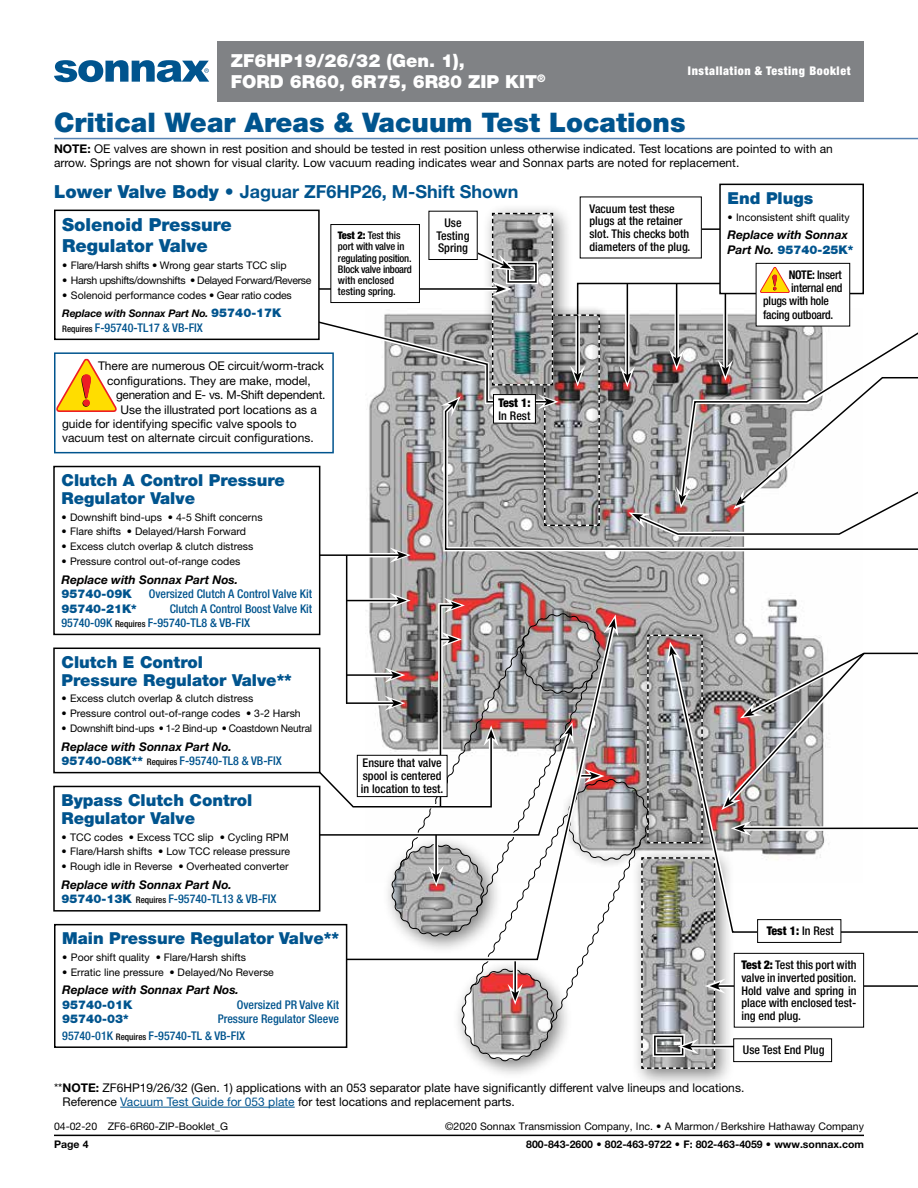
<style>
.page{position:relative;width:918px;height:1188px;background:#fff}
.page>*{position:absolute;margin:0;border:0;box-sizing:border-box;transform-origin:0 0}
.t1{font:900 27px "Helvetica Neue LT Std";color:#00548e}
.t2{font:900 18px/21.6px "Helvetica Neue LT Std";color:#fff}
.t3{font:700 18px "Helvetica Neue LT Std";color:#00548e}
.t4{font:900 18px/21.6px "Helvetica Neue LT Std";color:#00548e}
.t5{font:900 16.5px/18px "Helvetica Neue LT Std";color:#00548e}
.t6{font:12px/14.4px "Helvetica Neue LT Std";color:#000}
.t7{font:500 condensed 12px/12.8px "Helvetica Neue LT Std";color:#000}
.t8{font:italic 700 12px/14.4px "Helvetica Neue LT Std";color:#000}
.t9{font:500 condensed 12px/14.4px "Helvetica Neue LT Std";color:#00548e}
.t10{font:500 condensed 12px "Helvetica Neue LT Std";letter-spacing:-.02em;color:#000}
.t11{font:900 12px "Helvetica Neue LT Std";color:#00548e}
.t12{font:12px "Helvetica Neue LT Std";letter-spacing:-.02em;color:#000}
.t13{font:900 condensed 12px "Helvetica Neue LT Std";letter-spacing:.05em;color:#fff}
.t14{font:900 condensed 12px "Helvetica Neue LT Std";color:#000}
.t15{font:10.5px/18.8px "Helvetica Neue LT Std";color:#000}
.t16{font:500 condensed 10.5px/11.2px "Helvetica Neue LT Std";letter-spacing:-.02em;color:#000}
.t17{font:700 10.5px "Helvetica Neue LT Std";color:#000}
.t18{font:10.5px "Helvetica Neue LT Std";letter-spacing:-.03em;color:#000}
.t19{font:10.5px "Helvetica Neue LT Std";letter-spacing:-.02em;color:#000;scale:.96 1}
.t20{font:10.5px "Helvetica Neue LT Std";letter-spacing:-.02em;color:#000}
.s1{font-weight:700}
.s2{font-weight:900}
.s3{font-weight:900;font-style:normal;color:#00548e}
.s4{font-weight:700;font-style:italic}
.s5{font-weight:900;font-size:12px;color:#00548e}
.s6{font-size:9px;color:#000}
.s7{font-weight:500;font-style:normal;font-stretch:condensed;font-size:9px}
.s8{font-weight:500;font-style:normal;font-stretch:condensed;color:#00548e}
.s9{font-weight:500}
.s10{color:#00548e}
</style>
<div class="page">
<hr style="left:54px;top:138px;width:864px;height:1px;background:#5783b3">
<img style="left:369px;top:539px;width:376px;height:54px">
<div style="left:481px;top:202px;width:92px;height:203px;background:#000;opacity:.5"></div>
<hr style="left:347px;top:553px;width:51px;height:4px;background:#fff">
<hr style="left:299px;top:554px;width:100px;height:2px;background:#000">
<svg style="left:390px;top:548px;width:21px;height:15px"></svg>
<hr style="left:346px;top:555px;width:1px;height:149px;background:#000">
<div style="left:631px;top:847px;width:104px;height:242px;background:#000;opacity:.5"></div>
<div style="left:54px;top:467px;width:266px;height:167px;background:#fff"></div>
<div style="left:53px;top:466px;width:267px;height:169px;border:2px solid #000"></div>
<div style="left:452px;top:959px;width:121px;height:121px;background:#000;opacity:.5"></div>
<hr style="left:120px;top:1107px;width:175px;height:1px;background:#00548e">
<div style="left:54px;top:352px;width:280px;height:101px;border:2px solid #00548e"></div>
<svg style="left:56px;top:359px;width:61px;height:53px"></svg>
<svg style="left:444px;top:539px;width:474px;height:12px"></svg>
<div style="left:54px;top:924px;width:293px;height:124px;border:2px solid #000"></div>
<div style="left:53px;top:786px;width:267px;height:126px;border:2px solid #000"></div>
<svg style="left:305px;top:593px;width:613px;height:477px"></svg>
<div style="left:357px;top:755px;width:90px;height:42px;background:#fff"></div>
<div style="left:357px;top:755px;width:90px;height:42px;border:1px solid #000"></div>
<div style="left:54px;top:648px;width:266px;height:125px;background:#fff"></div>
<div style="left:53px;top:648px;width:267px;height:125px;border:2px solid #000"></div>
<div style="left:54px;top:210px;width:266px;height:130px;border:2px solid #000"></div>
<div style="left:719px;top:184px;width:145px;height:110px;border:2px solid #000"></div>
<svg style="left:301px;top:212px;width:617px;height:327px"></svg>
<hr style="left:54px;top:1135px;width:810px;height:1px;background:#000">
<svg style="left:54px;top:60px;width:155px;height:22px"></svg>
<div style="left:217px;top:41px;width:647px;height:61px;background:#808285"></div>
<h2 class="t2" style="left:231px;top:50px;width:316px">ZF6HP19/26/32 (Gen. 1),<br>FORD 6R60, 6R75, 6R80 ZIP KIT<sup>®</sup></h2>
<p class="t13" style="left:688px;top:63px;width:164px">Installation &amp; Testing Booklet</p>
<h1 class="t1" style="left:54px;top:106px;width:633px">Critical Wear Areas &amp; Vacuum Test Locations</h1>
<p class="t6" style="left:54px;top:141px;width:780px"><span class="s1">NOTE:</span> OE valves are shown in rest position and should be tested in rest position unless otherwise indicated. Test locations are pointed to with an arrow. Springs are not shown for visual clarity. Low vacuum reading indicates wear and Sonnax parts are noted for replacement.</p>
<h2 class="t3" style="left:54px;top:180px;width:466px"><span class="s2">Lower Valve Body •</span> Jaguar ZF6HP26, M-Shift Shown</h2>
<p class="t16" style="left:338px;top:230px;width:75px"><span class="s2">Test 2:</span> Test this port with valve in regulating position.<br>Block valve inboard with enclosed testing spring.</p>
<h3 class="t5" style="left:728px;top:189px;width:87px">End Plugs</h3>
<p class="t15" style="left:728px;top:207px;width:124px">• Inconsistent shift quality</p>
<p class="t8" style="left:728px;top:228px;width:127px">Replace with Sonnax<br>Part No. <span class="s3">95740-25K*</span></p>
<p class="t7" style="left:589px;top:202px;width:103px">Vacuum test these plugs at the retainer slot. This checks both diameters of the plug.</p>
<h2 class="t4" style="left:62px;top:213px;width:171px">Solenoid Pressure<br>Regulator Valve</h2>
<p class="t20" style="left:62px;top:259px;width:226px">• Flare/Harsh shifts • Wrong gear starts TCC slip</p>
<p class="t18" style="left:62px;top:274px;width:251px">• Harsh upshifts/downshifts • Delayed Forward/Reverse</p>
<p class="t15" style="left:62px;top:285px;width:231px">• Solenoid performance codes • Gear ratio codes<br><span class="s4">Replace with Sonnax Part No.</span> <span class="s5">95740-17K</span></p>
<p class="t9" style="left:62px;top:320px;width:142px"><span class="s6">Requires</span> F-95740-TL17 &amp; VB-FIX</p>
<p class="t7" style="left:437px;top:216px;width:34px;text-align:center">Use<br>Testing<br>Spring</p>
<p class="t7" style="left:789px;top:268px;width:55px"><span class="s1">NOTE:</span> Insert</p>
<p class="t10" style="left:791px;top:280px;width:53px">internal end</p>
<p class="t10" style="left:763px;top:293px;width:67px">plugs with hole</p>
<p class="t10" style="left:763px;top:308px;width:72px">facing outboard.</p>
<p class="t6" style="left:98px;top:359px;width:227px;text-align:center">There are numerous OE circuit/worm-track configurations. They are make, model,</p>
<p class="t12" style="left:116px;top:388px;width:211px">generation and E- vs. M-Shift dependent.</p>
<p class="t6" style="left:121px;top:402px;width:198px">Use the illustrated port locations as a</p>
<p class="t6" style="left:62px;top:416px;width:236px">guide for identifying specific valve spools to</p>
<p class="t6" style="left:62px;top:431px;width:253px">vacuum test on alternate circuit configurations.</p>
<h3 class="t5" style="left:62px;top:471px;width:225px">Clutch A Control Pressure<br>Regulator Valve</h3>
<p class="t15" style="left:62px;top:507px;width:203px">• Downshift bind-ups • 4-5 Shift concerns</p>
<p class="t15" style="left:62px;top:522px;width:186px">• Flare shifts • Delayed/Harsh Forward</p>
<p class="t15" style="left:62px;top:537px;width:193px">• Excess clutch overlap &amp; clutch distress</p>
<p class="t15" style="left:62px;top:552px;width:180px">• Pressure control out-of-range codes</p>
<p class="t8" style="left:62px;top:572px;width:178px">Replace with Sonnax Part Nos.</p>
<p class="t11" style="left:62px;top:587px;width:72px">95740-09K</p>
<p class="t9" style="left:149px;top:587px;width:165px">Oversized Clutch A Control Valve Kit</p>
<p class="t11" style="left:62px;top:601px;width:77px">95740-21K*</p>
<p class="t9" style="left:62px;top:601px;width:252px;text-indent:108px">Clutch A Control Boost Valve Kit<br>95740-09K <span class="s6">Requires</span> F-95740-TL8 &amp; VB-FIX</p>
<h3 class="t5" style="left:62px;top:653px;width:232px">Clutch E Control<br>Pressure Regulator Valve**</h3>
<p class="t15" style="left:62px;top:689px;width:193px">• Excess clutch overlap &amp; clutch distress</p>
<p class="t15" style="left:62px;top:704px;width:241px">• Pressure control out-of-range codes • 3-2 Harsh</p>
<p class="t19" style="left:62px;top:722px;width:263px">• Downshift bind-ups • 1-2 Bind-up • Coastdown Neutral</p>
<p class="t8" style="left:62px;top:739px;width:222px">Replace with Sonnax Part No.<br><span class="s3">95740-08K**</span> <span class="s7">Requires</span> <span class="s8">F-95740-TL8 &amp; VB-FIX</span></p>
<h3 class="t5" style="left:62px;top:791px;width:192px">Bypass Clutch Control<br>Regulator Valve</h3>
<p class="t15" style="left:62px;top:827px;width:229px">• TCC codes • Excess TCC slip • Cycling RPM</p>
<p class="t15" style="left:62px;top:842px;width:230px">• Flare/Harsh shifts • Low TCC release pressure</p>
<p class="t15" style="left:62px;top:857px;width:229px">• Rough idle in Reverse • Overheated converter</p>
<p class="t8" style="left:62px;top:877px;width:217px">Replace with Sonnax Part No.<br><span class="s3">95740-13K</span> <span class="s7">Requires</span> <span class="s8">F-95740-TL13 &amp; VB-FIX</span></p>
<h3 class="t5" style="left:62px;top:929px;width:278px">Main Pressure Regulator Valve**</h3>
<p class="t15" style="left:62px;top:948px;width:185px">• Poor shift quality • Flare/Harsh shifts</p>
<p class="t15" style="left:62px;top:962px;width:213px">• Erratic line pressure • Delayed/No Reverse</p>
<p class="t8" style="left:62px;top:983px;width:178px">Replace with Sonnax Part Nos.</p>
<p class="t11" style="left:62px;top:997px;width:72px">95740-01K</p>
<p class="t9" style="left:237px;top:997px;width:104px">Oversized PR Valve Kit</p>
<p class="t11" style="left:62px;top:1012px;width:68px">95740-03*</p>
<p class="t9" style="left:62px;top:1010px;width:278px;line-height:16.5px;text-indent:155px">Pressure Regulator Sleeve<br>95740-01K <span class="s6">Requires</span> F-95740-TL &amp; VB-FIX</p>
<p class="t7" style="left:361px;top:757px;width:84px">Ensure that valve spool is centered in location to test.</p>
<p class="t14" style="left:498px;top:395px;width:34px">Test 1:</p>
<p class="t7" style="left:499px;top:409px;width:33px">In Rest</p>
<p class="t14" style="left:767px;top:924px;width:68px">Test 1: <span class="s9">In Rest</span></p>
<p class="t7" style="left:741px;top:958px;width:117px;text-align:justify"><span class="s2">Test 2:</span> Test this port with valve in inverted position.<br>Hold valve and spring in place with enclosed test&shy;ing end plug.</p>
<p class="t7" style="left:743px;top:1044px;width:83px">Use Test End Plug</p>
<p class="t6" style="left:62px;top:1080px;width:683px;text-indent:-8px">**<span class="s1">NOTE:</span> ZF6HP19/26/32 (Gen. 1) applications with an 053 separator plate have significantly different valve lineups and locations.<br>Reference <span class="s10">Vacuum Test Guide for 053 plate</span> for test locations and replacement parts.</p>
<p class="t15" style="left:54px;top:1117px;width:176px">04-02-20 ZF6-6R60-ZIP-Booklet_G</p>
<p class="t15" style="left:445px;top:1117px;width:420px">©2020 Sonnax Transmission Company, Inc. • A Marmon / Berkshire Hathaway Company</p>
<p class="t17" style="left:54px;top:1138px;width:36px">Page 4</p>
<p class="t17" style="left:526px;top:1138px;width:339px">800-843-2600 • 802-463-9722 • F: 802-463-4059 • www.sonnax.com</p>
</div>
